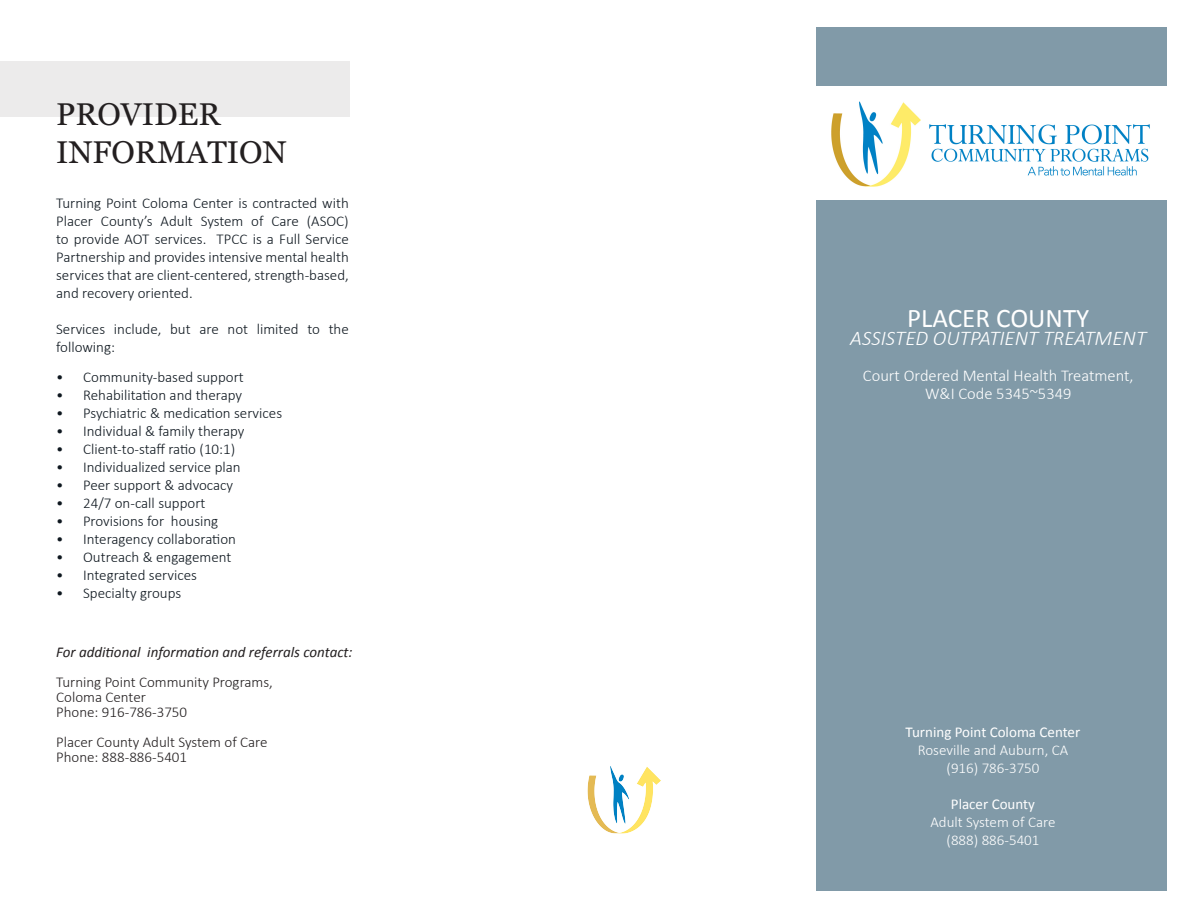
<style>
.page{position:relative;width:1188px;height:918px;background:#fff}
.page>*{position:absolute;margin:0;border:0;box-sizing:border-box;transform-origin:0 0}
.t1{font:31.5px/37.8px "Georgia";color:#231f20}
.t2{font:27px "Calibri";color:#fff}
.t3{font:italic 300 21px "Calibri";color:#fff}
.t4{font:300 16.5px/18px "Calibri";color:#fff;text-align:center}
.t5{font:300 15px/18px "Calibri";color:#0e171f;text-align:justify}
.t6{font:300 15px/15px "Calibri";color:#231f20}
.t7{font:300 15px/18px "Calibri";color:#fff;text-align:center}
.t8{font:italic 15px "Calibri";color:#231f20}
.t9{font:15px "Calibri";color:#fff}
</style>
<div class="page">
<div style="left:816px;top:27px;width:351px;height:864px;background:#819aa8"></div>
<div style="left:0;top:61px;width:350px;height:56px;background:#ecebeb"></div>
<img style="left:587px;top:766px;width:74px;height:68px">
<img style="left:816px;top:87px;width:351px;height:113px">
<h1 class="t1" style="left:56px;top:96px;width:232px">PROVIDER<br>INFORMATION</h1>
<p class="t5" style="left:56px;top:194px;width:294px">Turning Point Coloma Center is contracted with Placer County’s Adult System of Care (ASOC) to provide AOT services. TPCC is a Full Service Partnership and provides intensive mental health services that are client-centered, strength-based, and recovery oriented.</p>
<p class="t5" style="left:56px;top:320px;width:294px">Services include, but are not limited to the following:</p>
<p class="t5" style="left:56px;top:368px;width:189px">• Community-based support</p>
<p class="t5" style="left:56px;top:386px;width:187px">• Rehabilitation and therapy</p>
<p class="t5" style="left:56px;top:404px;width:227px">• Psychiatric &amp; medication services</p>
<p class="t5" style="left:56px;top:422px;width:190px">• Individual &amp; family therapy</p>
<p class="t5" style="left:56px;top:440px;width:181px">• Client-to-staff ratio (10:1)</p>
<p class="t5" style="left:56px;top:458px;width:186px">• Individualized service plan</p>
<p class="t5" style="left:56px;top:476px;width:179px">• Peer support &amp; advocacy</p>
<p class="t5" style="left:56px;top:494px;width:151px">• 24/7 on-call support</p>
<p class="t5" style="left:56px;top:512px;width:164px">• Provisions for housing</p>
<p class="t5" style="left:56px;top:530px;width:181px">• Interagency collaboration</p>
<p class="t5" style="left:56px;top:548px;width:177px">• Outreach &amp; engagement</p>
<p class="t5" style="left:56px;top:566px;width:142px">• Integrated services</p>
<p class="t5" style="left:56px;top:584px;width:127px">• Specialty groups</p>
<p class="t8" style="left:56px;top:642px;width:298px">For additional information and referrals contact:</p>
<p class="t6" style="left:56px;top:675px;width:218px">Turning Point Community Programs,<br>Coloma Center<br>Phone: 916-786-3750</p>
<p class="t6" style="left:56px;top:735px;width:213px">Placer County Adult System of Care<br>Phone: 888-886-5401</p>
<h2 class="t2" style="left:907px;top:301px;width:184px">PLACER COUNTY</h2>
<h3 class="t3" style="left:850px;top:325px;width:297px">ASSISTED OUTPATIENT TREATMENT</h3>
<p class="t4" style="left:863px;top:367px;width:272px">Court Ordered Mental Health Treatment,<br>W&amp;I Code 5345~5349</p>
<p class="t9" style="left:906px;top:722px;width:176px">Turning Point Coloma Center</p>
<p class="t7" style="left:918px;top:741px;width:152px">Roseville and Auburn, CA (916) 786-3750</p>
<p class="t9" style="left:951px;top:794px;width:86px">Placer County</p>
<p class="t7" style="left:931px;top:813px;width:126px">Adult System of Care (888) 886-5401</p>
</div>
